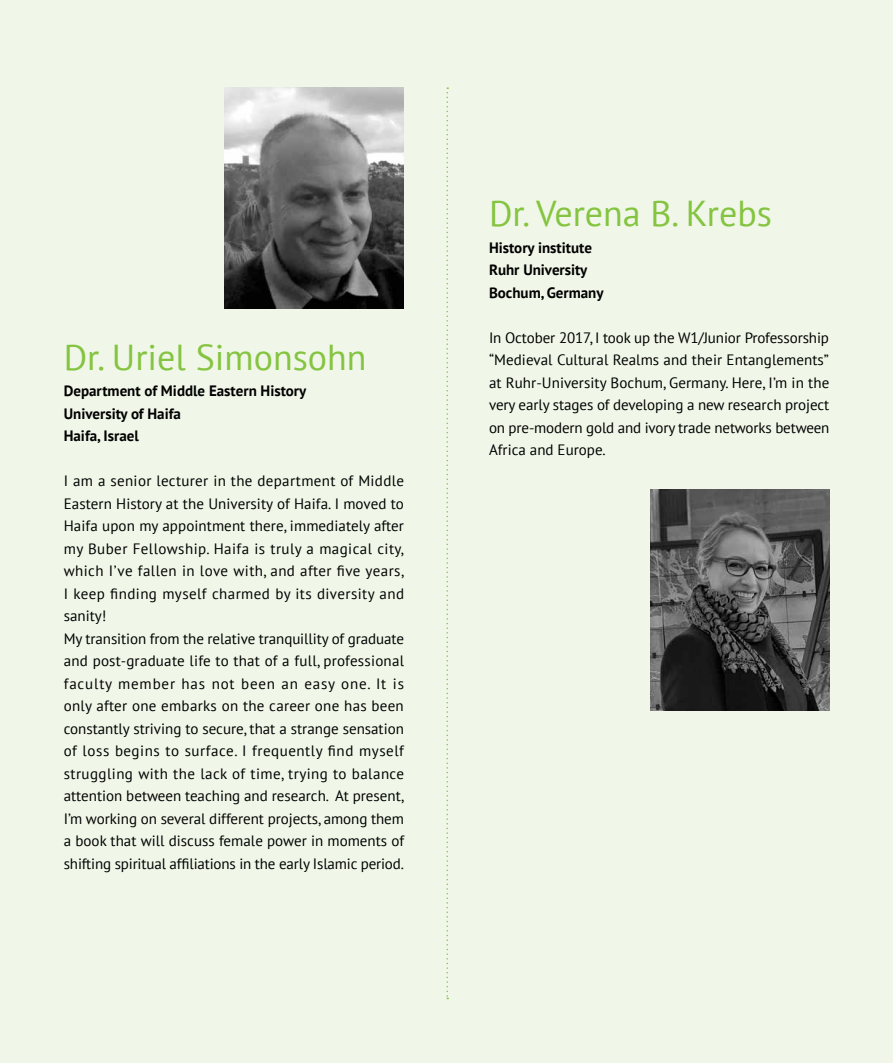
<style>
.page{position:relative;width:893px;height:1063px;background:#f0f7e8}
.page>*{position:absolute;margin:0;border:0;box-sizing:border-box;transform-origin:0 0}
.t1{font:36px "PT Sans";color:#85c441}
.t2{font:15px/22.5px "PT Sans";letter-spacing:.005em;color:#000;text-align:justify}
.t3{font:700 15px/22.5px "PT Sans";color:#000}
</style>
<div class="page">
<img style="left:225px;top:87px;width:178px;height:222px">
<img style="left:651px;top:489px;width:178px;height:221px">
<svg style="left:446px;top:87px;width:2px;height:912px"></svg>
<h1 class="t1" style="left:64px;top:334px;width:304px">Dr. Uriel Simonsohn</h1>
<p class="t3" style="left:64px;top:379px;width:244px">Department of Middle Eastern History<br>University of Haifa<br>Haifa, Israel</p>
<p class="t2" style="left:64px;top:469px;width:342px;text-align:left">I am a senior lecturer in the department of Middle Eastern History at the University of Haifa. I moved to Haifa upon my appointment there, immediately after my Buber Fellowship. Haifa is truly a magical city, which I’ve fallen in love with, and after five years, I keep finding myself charmed by its diversity and sanity!<br>My transition from the relative tranquillity of graduate and post-graduate life to that of a full, professional faculty member has not been an easy one. It is only after one embarks on the career one has been constantly striving to secure, that a strange sensation of loss begins to surface. I frequently find myself struggling with the lack of time, trying to balance attention between teaching and research. At present, I’m working on several different projects, among them a book that will discuss female power in moments of shifting spiritual affiliations in the early Islamic period.</p>
<h1 class="t1" style="left:489px;top:190px;width:284px">Dr. Verena B. Krebs</h1>
<p class="t3" style="left:489px;top:236px;width:116px">History institute<br>Ruhr University<br>Bochum, Germany</p>
<p class="t2" style="left:489px;top:326px;width:342px">In October 2017, I took up the W1/Junior Professorship “Medieval Cultural Realms and their Entanglements” at Ruhr-University Bochum, Germany. Here, I’m in the very early stages of developing a new research project on pre-modern gold and ivory trade networks between Africa and Europe.</p>
</div>
